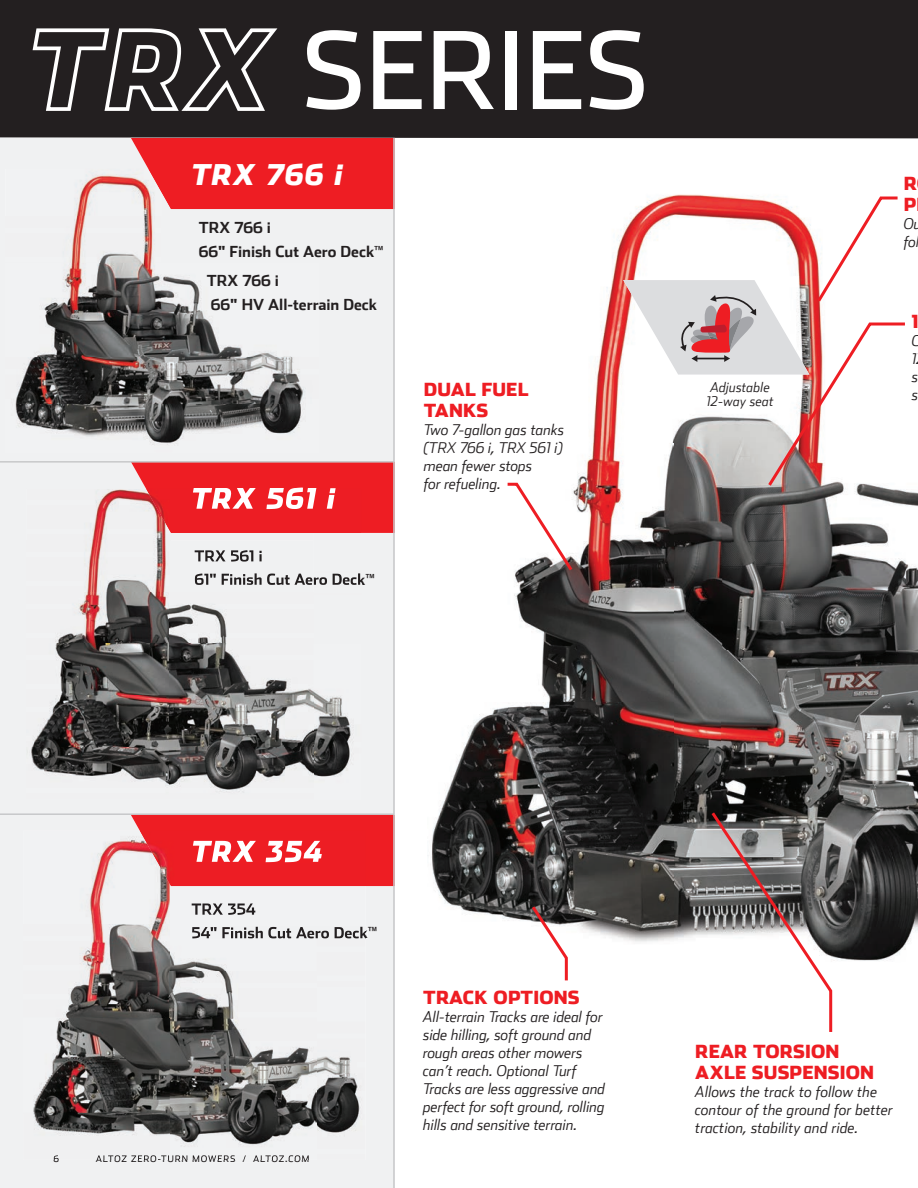
<style>
.page{position:relative;width:918px;height:1188px;background:#fff}
.page>*{position:absolute;margin:0;border:0;box-sizing:border-box;transform-origin:0 0}
.t1{font:107.1px "Stainless";color:#fff}
.t2{font:italic 900 28.5px "Stainless";letter-spacing:.035em;color:#fff}
.t3{font:900 18px/21px "Stainless";letter-spacing:.01em;color:#ee1d23}
.t4{font:700 15.15px/23.4px "Stainless";color:#231f20}
.t5{font:italic 300 15px/18px "Stainless";color:#231f20}
.t6{font:italic 300 13.5px/13.5px "Stainless";letter-spacing:.01em;color:#231f20}
.t7{font:9px "Stainless";letter-spacing:.1em;color:#231f20}
</style>
<div class="page">
<img style="left:432px;top:235px;width:241px;height:707px">
<img style="left:722px;top:489px;width:196px;height:472px">
<img style="left:673px;top:489px;width:49px;height:451px">
<div style="left:0;top:0;width:918px;height:138px;background:#231f20"></div>
<svg style="left:33px;top:28px;width:244px;height:83px;background:#4e4b4c"></svg>
<svg style="left:529px;top:903px;width:40px;height:78px"></svg>
<div style="left:0;top:138px;width:393px;height:1050px;background:#f0f1f2"></div>
<hr style="left:96px;top:1160px;width:213px;height:2px;background:#f0f1f2">
<hr style="left:361px;top:573px;width:4px;height:12px;background:#f0f1f2">
<hr style="left:0;top:813px;width:394px;height:2px;background:#c7c8ca">
<div style="left:131px;top:138px;width:262px;height:71px;background:#ee1d23"></div>
<img style="left:6px;top:169px;width:156px;height:283px">
<img style="left:162px;top:209px;width:156px;height:243px">
<img style="left:148px;top:169px;width:170px;height:40px">
<div style="left:131px;top:463px;width:262px;height:70px;background:#ee1d23"></div>
<hr style="left:0;top:461px;width:394px;height:2px;background:#c7c8ca">
<div style="left:131px;top:815px;width:262px;height:71px;background:#ee1d23"></div>
<hr style="left:393px;top:138px;width:2px;height:1050px;background:#c7c8ca">
<img style="left:27px;top:489px;width:143px;height:310px">
<img style="left:170px;top:533px;width:143px;height:266px">
<img style="left:313px;top:533px;width:48px;height:266px">
<img style="left:146px;top:489px;width:215px;height:44px">
<img style="left:193px;top:489px;width:124px;height:20px">
<img style="left:327px;top:489px;width:9px;height:20px">
<img style="left:195px;top:550px;width:67px;height:12px">
<img style="left:195px;top:573px;width:166px;height:12px">
<img style="left:23px;top:831px;width:147px;height:329px">
<img style="left:170px;top:886px;width:147px;height:274px">
<img style="left:317px;top:886px;width:49px;height:274px">
<img style="left:96px;top:1155px;width:213px;height:5px">
<svg style="left:54px;top:1155px;width:5px;height:7px"></svg>
<img style="left:140px;top:831px;width:226px;height:55px">
<img style="left:193px;top:841px;width:129px;height:21px">
<img style="left:192px;top:903px;width:63px;height:12px">
<img style="left:192px;top:927px;width:174px;height:11px">
<svg style="left:709px;top:809px;width:125px;height:223px"></svg>
<svg style="left:623px;top:195px;width:282px;height:294px"></svg>
<svg style="left:505px;top:481px;width:70px;height:93px"></svg>
<h1 class="t1" style="left:301px;top:6px;width:349px">SERIES</h1>
<h2 class="t2" style="left:191px;top:156px;width:154px">TRX 766 i</h2>
<p class="t4" style="left:199px;top:216px;width:186px">TRX 766 i<br>66" Finish Cut Aero Deck<sup>™</sup></p>
<p class="t4" style="left:207px;top:269px;width:172px">TRX 766 i<br>66" HV All-terrain Deck</p>
<p class="t3" style="left:424px;top:378px;width:106px">DUAL FUEL</p>
<p class="t3" style="left:424px;top:399px;width:66px">TANKS</p>
<p class="t5" style="left:424px;top:420px;width:142px">Two 7-gallon gas tanks (TRX 766 i, TRX 561 i) mean fewer stops<br>for refueling.</p>
<p class="t6" style="left:707px;top:381px;width:69px">Adjustable<br>12-way seat</p>
<p class="t3" style="left:904px;top:173px;width:15px">R<br>P</p>
<p class="t5" style="left:904px;top:215px;width:19px">Ou fol</p>
<p class="t3" style="left:912px;top:310px;width:8px">1</p>
<p class="t5" style="left:912px;top:331px;width:10px">C<br>1 s</p>
<p class="t5" style="left:912px;top:385px;width:8px">s</p>
<p class="t7" style="left:53px;top:1153px;width:7px">6</p>
<p class="t7" style="left:96px;top:1153px;width:215px">ALTOZ ZERO-TURN MOWERS / ALTOZ.COM</p>
<p class="t3" style="left:423px;top:986px;width:158px">TRACK OPTIONS</p>
<p class="t5" style="left:423px;top:1007px;width:184px">All-terrain Tracks are ideal for side hilling, soft ground and rough areas other mowers can’t reach. Optional Turf<br>Tracks are less aggressive and perfect for soft ground, rolling hills and sensitive terrain.</p>
<p class="t3" style="left:695px;top:1041px;width:180px">REAR TORSION<br>AXLE SUSPENSION</p>
<p class="t5" style="left:695px;top:1083px;width:199px">Allows the track to follow the contour of the ground for better traction, stability and ride.</p>
</div>
